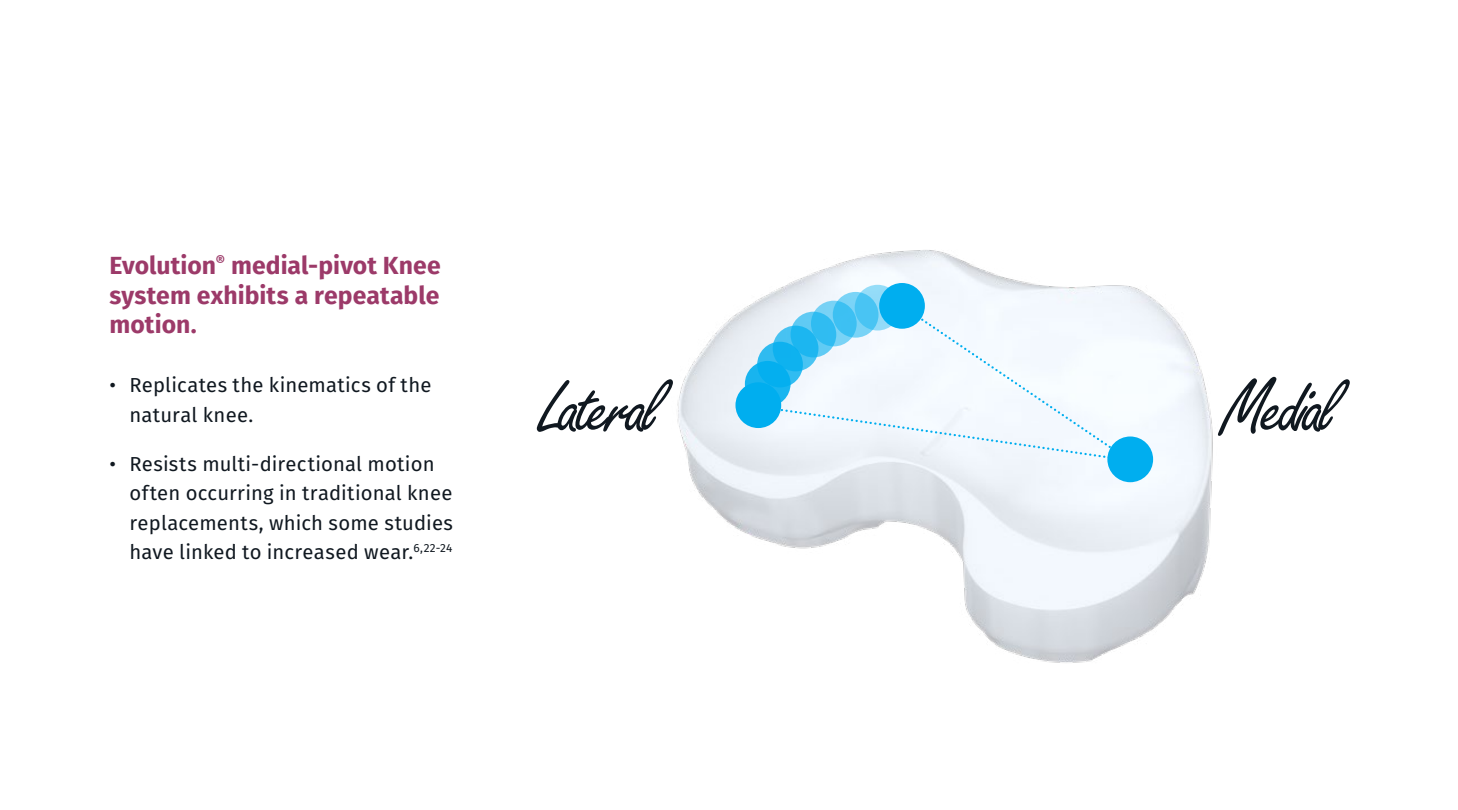
<style>
.page{position:relative;width:1458px;height:810px;background:#fff}
.page>*{position:absolute;margin:0;border:0;box-sizing:border-box;transform-origin:0 0}
.t1{font:81.67px "Freestyle Script";letter-spacing:-.065em;color:#101820}
.t2{font:700 24.75px/29.2px "Fira Sans";letter-spacing:.005em;color:#9c3a69;text-align:justify}
.t3{font:20.25px/29.2px "Fira Sans";letter-spacing:.01em;color:#101820}
</style>
<div class="page">
<img style="left:677px;top:250px;width:536px;height:413px">
<div style="left:1107px;top:437px;width:46px;height:45px;background:#00aeef;border-radius:50%"></div>
<div style="left:758px;top:304px;width:372px;height:158px;background:#f3f8fe"></div>
<svg style="left:757px;top:342px;width:46px;height:45px"></svg>
<svg style="left:773px;top:326px;width:45px;height:45px"></svg>
<svg style="left:791px;top:312px;width:45px;height:45px"></svg>
<svg style="left:811px;top:301px;width:46px;height:45px"></svg>
<svg style="left:833px;top:292px;width:46px;height:46px"></svg>
<svg style="left:855px;top:285px;width:45px;height:46px"></svg>
<div style="left:879px;top:283px;width:46px;height:46px;background:#00aeef;border-radius:50%"></div>
<div style="left:745px;top:361px;width:46px;height:46px;background:linear-gradient(to right,#10b2ef,#0db2f0);border-radius:50%"></div>
<div style="left:735px;top:382px;width:46px;height:46px;background:#00aeef;border-radius:50%"></div>
<p class="t2" style="left:109px;top:251px;width:333px">Evolution<sup>®</sup> medial-pivot Knee system exhibits a repeatable motion.</p>
<p class="t3" style="left:130px;top:371px;width:303px;text-indent:-20px">• Replicates the kinematics of the natural knee.</p>
<p class="t3" style="left:130px;top:449px;width:325px;text-indent:-20px">• Resists multi-directional motion often occurring in traditional knee replacements, which some studies have linked to increased wear.<sup>6,22-24</sup></p>
<h1 class="t1" style="left:540px;top:363px;width:123px">Lateral</h1>
<h1 class="t1" style="left:1222px;top:363px;width:117px">Medial</h1>
</div>
